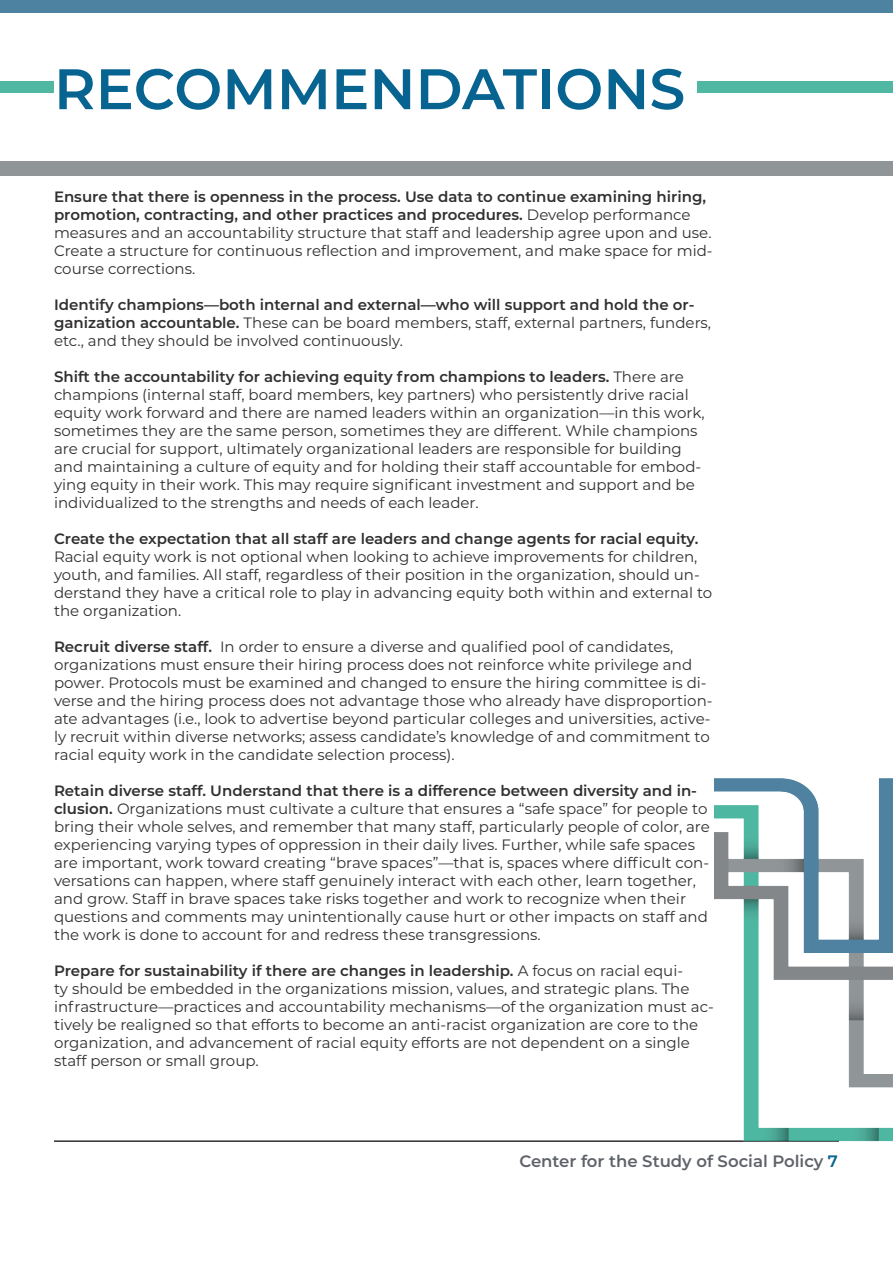
<style>
.page{position:relative;width:893px;height:1263px;background:#fff}
.page>*{position:absolute;margin:0;border:0;box-sizing:border-box;transform-origin:0 0}
.t1{font:600 57px "Montserrat";color:#076491}
.t2{font:600 16.5px "Montserrat";color:#5f6369}
.t3{font:15px/18px "Montserrat";color:#312f30}
.t4{font:600 15px "Montserrat";color:#312f30}
.s1{font-weight:600}
.s2{color:#076491}
</style>
<div class="page">
<hr style="left:54px;top:1140px;width:785px;height:2px;background:#312f30">
<img style="left:714px;top:778px;width:179px;height:364px">
<div style="left:0;top:0;width:893px;height:13px;background:#4d82a1"></div>
<div style="left:0;top:81px;width:54px;height:12px;background:#4fb7a2"></div>
<div style="left:697px;top:81px;width:196px;height:12px;background:#4fb7a2"></div>
<div style="left:0;top:161px;width:893px;height:15px;background:#909598"></div>
<h1 class="t1" style="left:54px;top:49px;width:633px">RECOMMENDATIONS</h1>
<p class="t3" style="left:54px;top:187px;width:660px"><span class="s1">Ensure that there is openness in the process. Use data to continue examining hiring, promotion, contracting, and other practices and procedures.</span> Develop performance measures and an accountability structure that staff and leadership agree upon and use.<br>Create a structure for continuous reflection and improvement, and make space for mid&shy;course corrections.</p>
<p class="t3" style="left:54px;top:295px;width:659px"><span class="s1">Identify champions—both internal and external—who will support and hold the or&shy;ganization accountable.</span> These can be board members, staff, external partners, funders, etc., and they should be involved continuously.</p>
<p class="t3" style="left:54px;top:367px;width:652px"><span class="s1">Shift the accountability for achieving equity from champions to leaders.</span> There are champions (internal staff, board members, key partners) who persistently drive racial equity work forward and there are named leaders within an organization—in this work, sometimes they are the same person, sometimes they are different. While champions are crucial for support, ultimately organizational leaders are responsible for building and maintaining a culture of equity and for holding their staff accountable for embod&shy;ying equity in their work. This may require significant investment and support and be individualized to the strengths and needs of each leader.</p>
<p class="t4" style="left:54px;top:528px;width:646px">Create the expectation that all staff are leaders and change agents for racial equity.</p>
<p class="t3" style="left:54px;top:547px;width:660px">Racial equity work is not optional when looking to achieve improvements for children, youth, and families. All staff, regardless of their position in the organization, should un&shy;derstand they have a critical role to play in advancing equity both within and external to the organization.</p>
<p class="t3" style="left:54px;top:637px;width:660px"><span class="s1">Recruit diverse staff.</span> In order to ensure a diverse and qualified pool of candidates, organizations must ensure their hiring process does not reinforce white privilege and power. Protocols must be examined and changed to ensure the hiring committee is di&shy;verse and the hiring process does not advantage those who already have disproportion&shy;ate advantages (i.e., look to advertise beyond particular colleges and universities, active&shy;ly recruit within diverse networks; assess candidate’s knowledge of and commitment to racial equity work in the candidate selection process).</p>
<p class="t3" style="left:54px;top:781px;width:657px"><span class="s1">Retain diverse staff. Understand that there is a difference between diversity and in&shy;clusion.</span> Organizations must cultivate a culture that ensures a “safe space” for people to bring their whole selves, and remember that many staff, particularly people of color, are experiencing varying types of oppression in their daily lives. Further, while safe spaces are important, work toward creating “brave spaces”—that is, spaces where difficult con&shy;versations can happen, where staff genuinely interact with each other, learn together, and grow. Staff in brave spaces take risks together and work to recognize when their questions and comments may unintentionally cause hurt or other impacts on staff and the work is done to account for and redress these transgressions.</p>
<p class="t3" style="left:54px;top:961px;width:661px"><span class="s1">Prepare for sustainability if there are changes in leadership.</span> A focus on racial equi-<br>ty should be embedded in the organizations mission, values, and strategic plans. The infrastructure—practices and accountability mechanisms—of the organization must ac&shy;tively be realigned so that efforts to become an anti-racist organization are core to the organization, and advancement of racial equity efforts are not dependent on a single staff person or small group.</p>
<p class="t2" style="left:519px;top:1149px;width:320px">Center for the Study of Social Policy <span class="s2">7</span></p>
</div>
